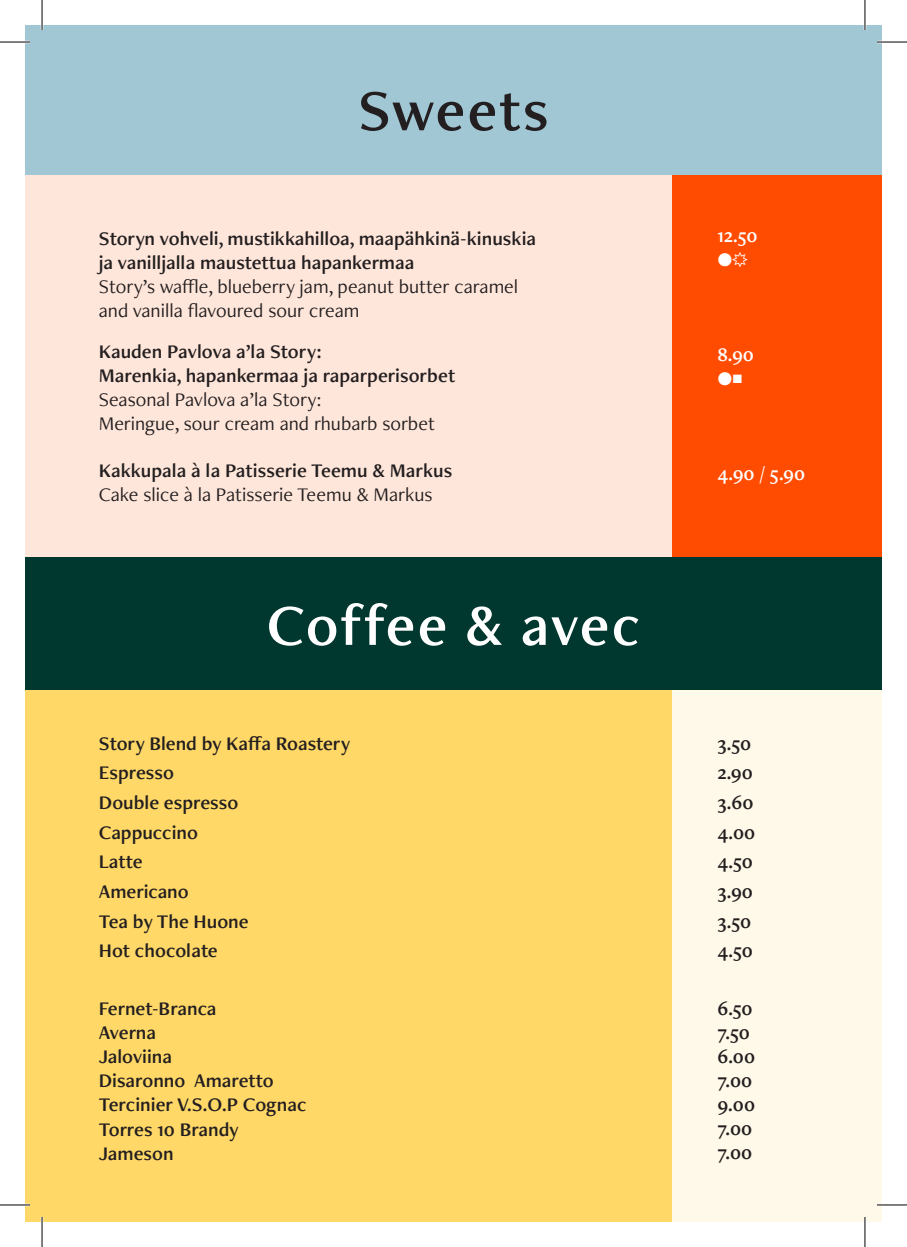
<style>
.page{position:relative;width:907px;height:1247px;background:#fff}
.page>*{position:absolute;margin:0;border:0;box-sizing:border-box;transform-origin:0 0}
.t1{font:60px "Freight Neo Pro Semi";letter-spacing:.015em;color:#fff}
.t2{font:60px "Freight Neo Pro Semi";letter-spacing:.03em;color:#231f20}
.t3{font:20px/24px "Freight Neo Pro Semi";color:#231f20}
.t4{font:20px/24px "Freight Neo Pro";color:#231f20}
.t5{font:20px/24px "Freight Neo Pro Semi";color:#fff}
</style>
<div class="page">
<div style="left:25px;top:25px;width:856px;height:150px;background:#a1c6d4"></div>
<div style="left:25px;top:556px;width:856px;height:134px;background:#003830"></div>
<div style="left:25px;top:690px;width:646px;height:531px;background:#ffd867"></div>
<div style="left:25px;top:175px;width:646px;height:381px;background:#ffe6da"></div>
<div style="left:671px;top:690px;width:210px;height:531px;background:#fff9e9"></div>
<div style="left:671px;top:175px;width:210px;height:381px;background:#ff4c00"></div>
<hr style="left:0;top:41px;width:30px;height:2px;background:#fff">
<hr style="left:876px;top:41px;width:30px;height:2px;background:#fff">
<hr style="left:0;top:1203px;width:30px;height:2px;background:#fff">
<hr style="left:876px;top:1203px;width:30px;height:2px;background:#fff">
<hr style="left:41px;top:0;width:2px;height:30px;background:#fff">
<hr style="left:41px;top:1216px;width:2px;height:30px;background:#fff">
<hr style="left:863px;top:0;width:2px;height:30px;background:#fff">
<hr style="left:863px;top:1216px;width:2px;height:30px;background:#fff">
<hr style="left:0;top:42px;width:30px;height:1px;background:#000">
<hr style="left:876px;top:42px;width:30px;height:1px;background:#000">
<hr style="left:0;top:1204px;width:30px;height:1px;background:#000">
<hr style="left:876px;top:1204px;width:30px;height:1px;background:#000">
<hr style="left:42px;top:0;width:1px;height:30px;background:#000">
<hr style="left:42px;top:1216px;width:1px;height:30px;background:#000">
<hr style="left:864px;top:0;width:1px;height:30px;background:#000">
<hr style="left:864px;top:1216px;width:1px;height:30px;background:#000">
<h1 class="t2" style="left:358px;top:70px;width:192px">Sweets</h1>
<p class="t3" style="left:99px;top:226px;width:438px">Storyn vohveli, mustikkahilloa, maapähkinä-kinuskia ja vanilljalla maustettua hapankermaa</p>
<p class="t4" style="left:99px;top:274px;width:420px">Story’s waffle, blueberry jam, peanut butter caramel and vanilla flavoured sour cream</p>
<p class="t3" style="left:99px;top:339px;width:358px">Kauden Pavlova a’la Story:<br>Marenkia, hapankermaa ja raparperisorbet</p>
<p class="t4" style="left:99px;top:387px;width:337px">Seasonal Pavlova a’la Story:<br>Meringue, sour cream and rhubarb sorbet</p>
<p class="t3" style="left:99px;top:458px;width:355px">Kakkupala à la Patisserie Teemu &amp; Markus</p>
<p class="t4" style="left:99px;top:482px;width:335px">Cake slice à la Patisserie Teemu &amp; Markus</p>
<h1 class="t1" style="left:266px;top:584px;width:375px">Coffee &amp; avec</h1>
<p class="t3" style="left:99px;top:727px;width:253px;line-height:29.6px">Story Blend by Kaffa Roastery<br>Espresso<br>Double espresso<br>Cappuccino<br>Latte<br>Americano<br>Tea by The Huone<br>Hot chocolate</p>
<p class="t3" style="left:99px;top:996px;width:209px">Fernet-Branca<br>Averna<br>Jaloviina<br>Disaronno Amaretto<br>Tercinier V.S.O.P Cognac<br>Torres 10 Brandy<br>Jameson</p>
<p class="t5" style="left:717px;top:223px;width:42px">12.50 bc</p>
<p class="t5" style="left:717px;top:342px;width:38px;line-height:23px">8.90 bP</p>
<p class="t5" style="left:717px;top:461px;width:89px">4.90 / 5.90</p>
<p class="t3" style="left:717px;top:727px;width:39px;line-height:29.6px">3.50<br>2.90<br>3.60<br>4.00<br>4.50<br>3.90<br>3.50<br>4.50</p>
<p class="t3" style="left:717px;top:996px;width:39px">6.50<br>7.50<br>6.00<br>7.00<br>9.00<br>7.00<br>7.00</p>
</div>
